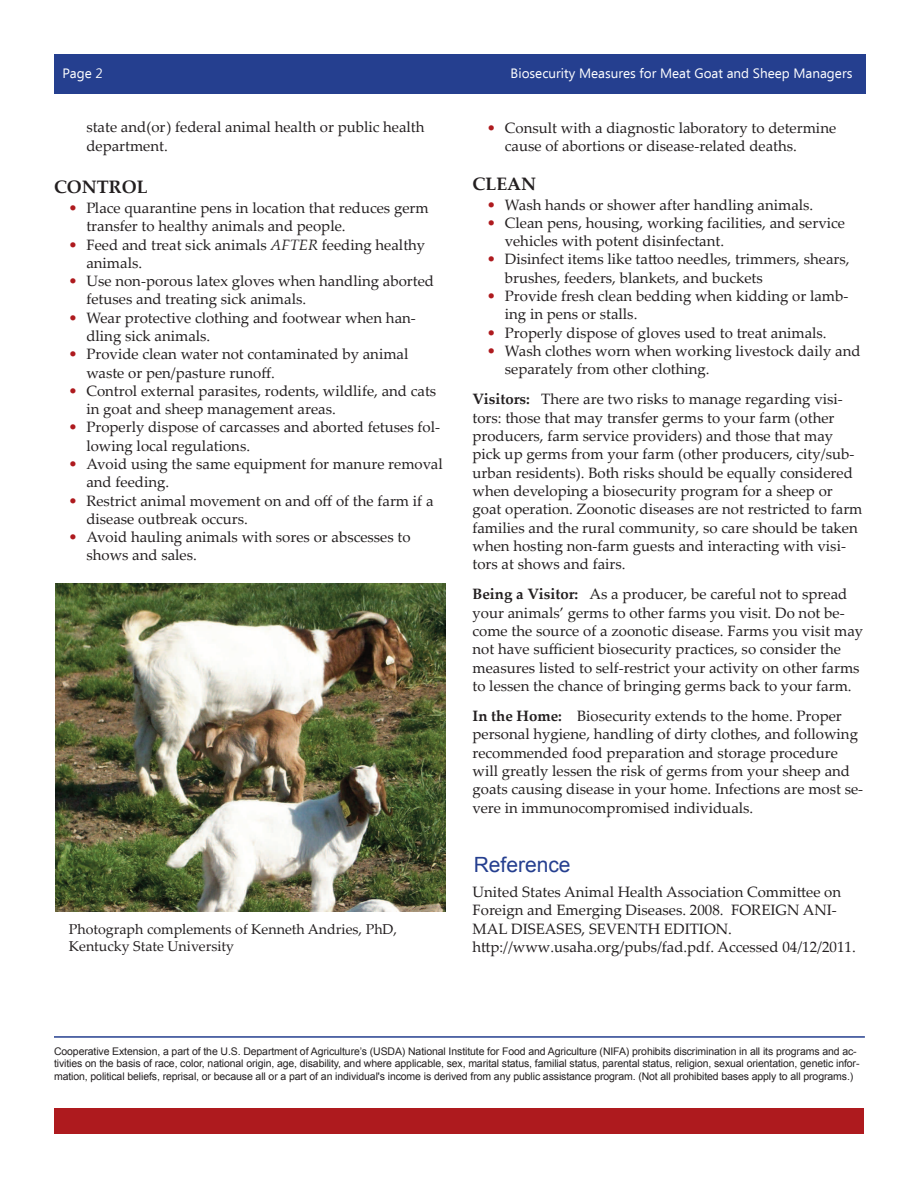
<style>
.page{position:relative;width:918px;height:1188px;background:#fff}
.page>*{position:absolute;margin:0;border:0;box-sizing:border-box;transform-origin:0 0}
.t1{font:21px "Arial";color:#253f8f}
.t2{font:700 18px "Palatino Linotype";color:#231f20}
.t3{font:15px/18.3px "Palatino Linotype";color:#231f20}
.t4{font:14.25px/17.4px "Palatino Linotype";color:#231f20}
.t5{font:13.5px "Ebrima";color:#fff}
.t6{font:10.5px/12.6px "Arial";letter-spacing:-.01em;color:#231f20}
.s1{color:#ae1a1e}
.s2{font-style:italic}
.s3{font-weight:700}
</style>
<div class="page">
<div style="left:54px;top:54px;width:811px;height:39px;background:#253f8f"></div>
<div style="left:54px;top:1108px;width:810px;height:26px;background:#ae1a1e"></div>
<hr style="left:54px;top:1036px;width:811px;height:2px;background:#253f8f">
<img style="left:55px;top:583px;width:391px;height:329px">
<p class="t5" style="left:62px;top:63px;width:42px">Page 2</p>
<p class="t5" style="left:511px;top:63px;width:343px">Biosecurity Measures for Meat Goat and Sheep Managers</p>
<p class="t3" style="left:86px;top:120px;width:340px">state and(or) federal animal health or public health department.</p>
<p class="t2" style="left:54px;top:180px;width:95px">CONTROL</p>
<p class="t3" style="left:86px;top:200px;width:344px;text-indent:-18px"><span class="s1">•</span> Place quarantine pens in location that reduces germ transfer to healthy animals and people.</p>
<p class="t3" style="left:86px;top:237px;width:340px;text-indent:-18px"><span class="s1">•</span> Feed and treat sick animals <span class="s2">AFTER</span> feeding healthy animals.</p>
<p class="t3" style="left:86px;top:274px;width:349px;text-indent:-18px"><span class="s1">•</span> Use non-porous latex gloves when handling aborted fetuses and treating sick animals.</p>
<p class="t3" style="left:86px;top:310px;width:331px;text-indent:-18px"><span class="s1">•</span> Wear protective clothing and footwear when han&shy;dling sick animals.</p>
<p class="t3" style="left:86px;top:347px;width:324px;text-indent:-18px"><span class="s1">•</span> Provide clean water not contaminated by animal waste or pen/pasture runoff.</p>
<p class="t3" style="left:86px;top:383px;width:351px;text-indent:-18px"><span class="s1">•</span> Control external parasites, rodents, wildlife, and cats in goat and sheep management areas.</p>
<p class="t3" style="left:86px;top:420px;width:355px;text-indent:-18px"><span class="s1">•</span> Properly dispose of carcasses and aborted fetuses fol&shy;lowing local regulations.</p>
<p class="t3" style="left:86px;top:457px;width:358px;text-indent:-18px"><span class="s1">•</span> Avoid using the same equipment for manure removal and feeding.</p>
<p class="t3" style="left:86px;top:493px;width:349px;text-indent:-18px"><span class="s1">•</span> Restrict animal movement on and off of the farm if a disease outbreak occurs.</p>
<p class="t3" style="left:86px;top:530px;width:326px;text-indent:-18px"><span class="s1">•</span> Avoid hauling animals with sores or abscesses to shows and sales.</p>
<p class="t4" style="left:69px;top:922px;width:330px">Photograph complements of Kenneth Andries, PhD,<br>Kentucky State University</p>
<p class="t3" style="left:505px;top:120px;width:333px;text-indent:-18px"><span class="s1">•</span> Consult with a diagnostic laboratory to determine cause of abortions or disease-related deaths.</p>
<p class="t2" style="left:472px;top:177px;width:65px">CLEAN</p>
<p class="t3" style="left:487px;top:197px;width:328px"><span class="s1">•</span> Wash hands or shower after handling animals.</p>
<p class="t3" style="left:505px;top:215px;width:342px;text-indent:-18px"><span class="s1">•</span> Clean pens, housing, working facilities, and service vehicles with potent disinfectant.</p>
<p class="t3" style="left:505px;top:252px;width:346px;text-indent:-18px"><span class="s1">•</span> Disinfect items like tattoo needles, trimmers, shears, brushes, feeders, blankets, and buckets</p>
<p class="t3" style="left:505px;top:289px;width:345px;text-indent:-18px"><span class="s1">•</span> Provide fresh clean bedding when kidding or lamb&shy;ing in pens or stalls.</p>
<p class="t3" style="left:487px;top:325px;width:341px"><span class="s1">•</span> Properly dispose of gloves used to treat animals.</p>
<p class="t3" style="left:505px;top:343px;width:357px;text-indent:-18px"><span class="s1">•</span> Wash clothes worn when working livestock daily and separately from other clothing.</p>
<p class="t3" style="left:472px;top:392px;width:392px"><span class="s3">Visitors:</span> There are two risks to manage regarding visi&shy;tors: those that may transfer germs to your farm (other producers, farm service providers) and those that may pick up germs from your farm (other producers, city/sub&shy;urban residents). Both risks should be equally considered when developing a biosecurity program for a sheep or goat operation. Zoonotic diseases are not restricted to farm families and the rural community, so care should be taken when hosting non-farm guests and interacting with visi&shy;tors at shows and fairs.</p>
<p class="t3" style="left:473px;top:587px;width:392px"><span class="s3">Being a Visitor:</span> As a producer, be careful not to spread your animals’ germs to other farms you visit. Do not be&shy;come the source of a zoonotic disease. Farms you visit may not have sufficient biosecurity practices, so consider the measures listed to self-restrict your activity on other farms to lessen the chance of bringing germs back to your farm.</p>
<p class="t3" style="left:473px;top:709px;width:392px"><span class="s3">In the Home:</span> Biosecurity extends to the home. Proper personal hygiene, handling of dirty clothes, and following recommended food preparation and storage procedure will greatly lessen the risk of germs from your sheep and goats causing disease in your home. Infections are most se&shy;vere in immunocompromised individuals.</p>
<h1 class="t1" style="left:474px;top:853px;width:98px">Reference</h1>
<p class="t3" style="left:472px;top:885px;width:385px">United States Animal Health Association Committee on Foreign and Emerging Diseases. 2008. FOREIGN ANI-MAL DISEASES, SEVENTH EDITION. http://www.usaha.org/pubs/fad.pdf. Accessed 04/12/2011.</p>
<p class="t6" style="left:54px;top:1045px;width:807px">Cooperative Extension, a part of the U.S. Department of Agriculture’s (USDA) National Institute for Food and Agriculture (NIFA) prohibits discrimination in all its programs and ac&shy;tivities on the basis of race, color, national origin, age, disability, and where applicable, sex, marital status, familial status, parental status, religion, sexual orientation, genetic infor&shy;mation, political beliefs, reprisal, or because all or a part of an individual's income is derived from any public assistance program. (Not all prohibited bases apply to all programs.)</p>
</div>
